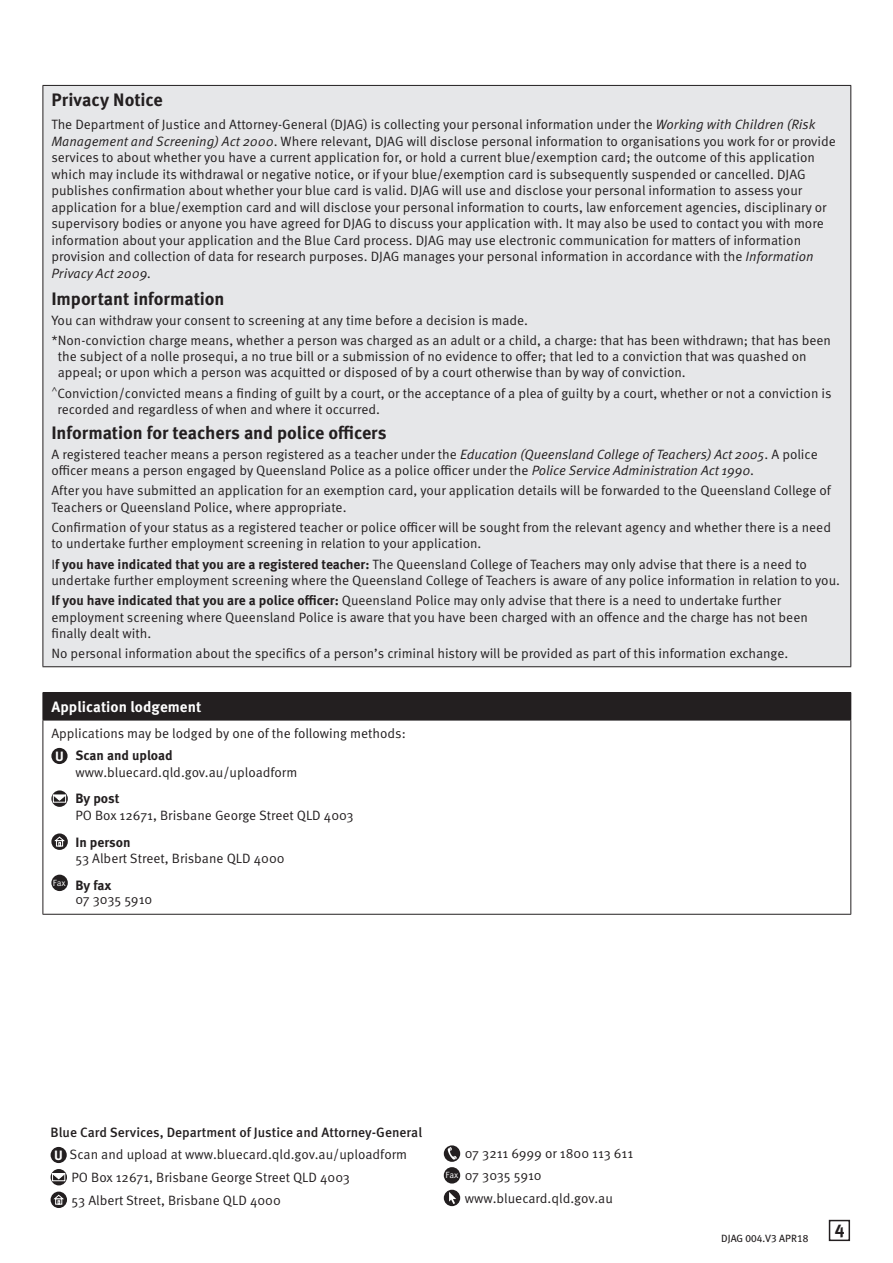
<style>
.page{position:relative;width:893px;height:1263px;background:#fff}
.page>*{position:absolute;margin:0;border:0;box-sizing:border-box;transform-origin:0 0}
.t1{font:700 18px "Meta OT";letter-spacing:-.005em;color:#231f20}
.t2{font:700 15px "Meta OT";color:#fff}
.t3{font:13.5px/16.5px "Meta OT";color:#231f20}
.t4{font:500 13.5px "Meta OT";color:#231f20}
.t5{font:10.5px "Meta Plus Book Caps";color:#231f20}
.t6{font:9px "Meta OT";letter-spacing:-.005em;color:#fff}
.s1{font-style:italic}
.s2{font-weight:700}
.s3{font-weight:700;color:#fff}
</style>
<div class="page">
<div style="left:829px;top:1220px;width:21px;height:21px;border:2px solid #231f20"></div>
<div style="left:43px;top:85px;width:808px;height:582px;background:#e6e7e9"></div>
<hr style="left:43px;top:85px;width:808px;height:1px;background:#231f20">
<hr style="left:43px;top:86px;width:1px;height:580px;background:#231f20">
<hr style="left:850px;top:86px;width:1px;height:580px;background:#231f20">
<hr style="left:43px;top:666px;width:808px;height:1px;background:#231f20">
<div style="left:43px;top:693px;width:808px;height:27px;background:#231f20"></div>
<hr style="left:850px;top:720px;width:1px;height:194px;background:#231f20">
<hr style="left:43px;top:720px;width:1px;height:194px;background:#231f20">
<hr style="left:43px;top:914px;width:808px;height:1px;background:#231f20">
<hr style="left:43px;top:692px;width:808px;height:1px;background:#231f20">
<hr style="left:43px;top:720px;width:808px;height:1px;background:#231f20">
<div style="left:51px;top:748px;width:17px;height:16px;background:#231f20;border-radius:50%"></div>
<svg style="left:51px;top:790px;width:17px;height:17px"></svg>
<div style="left:53px;top:794px;width:13px;height:8px;border:1px solid #fff"></div>
<svg style="left:52px;top:794px;width:15px;height:7px"></svg>
<svg style="left:51px;top:833px;width:17px;height:17px"></svg>
<svg style="left:55px;top:836px;width:11px;height:10px"></svg>
<div style="left:51px;top:875px;width:17px;height:16px;background:#231f20;border-radius:50%"></div>
<div style="left:51px;top:1147px;width:16px;height:16px;background:#231f20;border-radius:50%"></div>
<svg style="left:51px;top:1169px;width:16px;height:16px"></svg>
<div style="left:52px;top:1173px;width:13px;height:8px;border:1px solid #fff"></div>
<svg style="left:51px;top:1172px;width:15px;height:8px"></svg>
<svg style="left:51px;top:1191px;width:16px;height:17px"></svg>
<svg style="left:54px;top:1194px;width:11px;height:10px"></svg>
<svg style="left:444px;top:1145px;width:16px;height:17px"></svg>
<svg style="left:448px;top:1147px;width:9px;height:12px"></svg>
<div style="left:444px;top:1167px;width:16px;height:16px;background:#231f20;border-radius:50%"></div>
<div style="left:444px;top:1190px;width:16px;height:16px;background:#231f20;border-radius:50%"></div>
<svg style="left:449px;top:1192px;width:7px;height:12px"></svg>
<h4 class="t1" style="left:51px;top:89px;width:113px">Privacy Notice</h4>
<p class="t3" style="left:51px;top:117px;width:786px">The Department of Justice and Attorney-General (DJAG) is collecting your personal information under the <span class="s1">Working with Children (Risk Management and Screening) Act 2000</span>. Where relevant, DJAG will disclose personal information to organisations you work for or provide services to about whether you have a current application for, or hold a current blue/exemption card; the outcome of this application which may include its withdrawal or negative notice, or if your blue/exemption card is subsequently suspended or cancelled. DJAG publishes confirmation about whether your blue card is valid. DJAG will use and disclose your personal information to assess your application for a blue/exemption card and will disclose your personal information to courts, law enforcement agencies, disciplinary or supervisory bodies or anyone you have agreed for DJAG to discuss your application with. It may also be used to contact you with more information about your application and the Blue Card process. DJAG may use electronic communication for matters of information provision and collection of data for research purposes. DJAG manages your personal information in accordance with the <span class="s1">Information Privacy Act 2009.</span></p>
<h4 class="t1" style="left:51px;top:288px;width:175px">Important information</h4>
<p class="t3" style="left:51px;top:310px;width:781px;line-height:20.4px">You can withdraw your consent to screening at any time before a decision is made.<br>*Non-conviction charge means, whether a person was charged as an adult or a child, a charge: that has been withdrawn; that has been</p>
<p class="t3" style="left:58px;top:349px;width:750px">the subject of a nolle prosequi, a no true bill or a submission of no evidence to offer; that led to a conviction that was quashed on appeal; or upon which a person was acquitted or disposed of by a court otherwise than by way of conviction.</p>
<p class="t3" style="left:58px;top:385px;width:776px;text-indent:-6px"><sup>^</sup>Conviction/convicted means a finding of guilt by a court, or the acceptance of a plea of guilty by a court, whether or not a conviction is recorded and regardless of when and where it occurred.</p>
<h4 class="t1" style="left:51px;top:422px;width:337px">Information for teachers and police officers</h4>
<p class="t3" style="left:51px;top:446px;width:768px">A registered teacher means a person registered as a teacher under the <span class="s1">Education (Queensland College of Teachers) Act 2005</span>. A police</p>
<p class="t3" style="left:51px;top:460px;width:781px;line-height:20.4px">officer means a person engaged by Queensland Police as a police officer under the <span class="s1">Police Service Administration Act 1990</span>.<br>After you have submitted an application for an exemption card, your application details will be forwarded to the Queensland College of</p>
<p class="t3" style="left:51px;top:499px;width:297px">Teachers or Queensland Police, where appropriate.</p>
<p class="t3" style="left:51px;top:519px;width:781px">Confirmation of your status as a registered teacher or police officer will be sought from the relevant agency and whether there is a need</p>
<p class="t3" style="left:51px;top:534px;width:757px;line-height:20.4px">to undertake further employment screening in relation to your application.<br>I<span class="s2">f you have indicated that you are a registered teacher:</span> The Queensland College of Teachers may only advise that there is a need to</p>
<p class="t3" style="left:51px;top:572px;width:790px">undertake further employment screening where the Queensland College of Teachers is aware of any police information in relation to you.</p>
<p class="t3" style="left:51px;top:593px;width:758px"><span class="s2">If you have indicated that you are a police officer:</span> Queensland Police may only advise that there is a need to undertake further employment screening where Queensland Police is aware that you have been charged with an offence and the charge has not been finally dealt with.</p>
<p class="t3" style="left:51px;top:645px;width:738px">No personal information about the specifics of a person’s criminal history will be provided as part of this information exchange.</p>
<p class="t2" style="left:51px;top:697px;width:152px">Application lodgement</p>
<p class="t3" style="left:51px;top:722px;width:356px;line-height:22.6px">Applications may be lodged by one of the following methods:<br><span class="s3">U</span> <span class="s2">Scan and upload</span></p>
<p class="t3" style="left:75px;top:759px;width:223px;line-height:26.8px">www.bluecard.qld.gov.au/uploadform<br><span class="s2">By post</span></p>
<p class="t3" style="left:75px;top:802px;width:280px;line-height:26.8px">PO Box 12671, Brisbane George Street QLD 4003<br><span class="s2">In person</span></p>
<p class="t3" style="left:75px;top:845px;width:211px;line-height:26.8px">53 Albert Street, Brisbane QLD 4000<br><span class="s2">By fax</span></p>
<p class="t3" style="left:75px;top:891px;width:78px">07 3035 5910</p>
<p class="t6" style="left:53px;top:878px;width:14px">Fax</p>
<p class="t4" style="left:51px;top:1124px;width:373px">Blue Card Services, Department of Justice and Attorney-General</p>
<p class="t3" style="left:54px;top:1147px;width:354px"><span class="s3">U</span> Scan and upload at www.bluecard.qld.gov.au/uploadform</p>
<p class="t3" style="left:465px;top:1145px;width:170px">07 3211 6999 or 1800 113 611</p>
<p class="t3" style="left:72px;top:1169px;width:280px">PO Box 12671, Brisbane George Street QLD 4003</p>
<p class="t3" style="left:465px;top:1167px;width:78px">07 3035 5910</p>
<p class="t3" style="left:72px;top:1192px;width:211px">53 Albert Street, Brisbane QLD 4000</p>
<p class="t3" style="left:465px;top:1190px;width:150px">www.bluecard.qld.gov.au</p>
<p class="t6" style="left:446px;top:1170px;width:14px">Fax</p>
<p class="t5" style="left:721px;top:1232px;width:89px">DJAG 004.V3 APR18</p>
<p class="t1" style="left:835px;top:1216px;width:11px">4</p>
</div>
